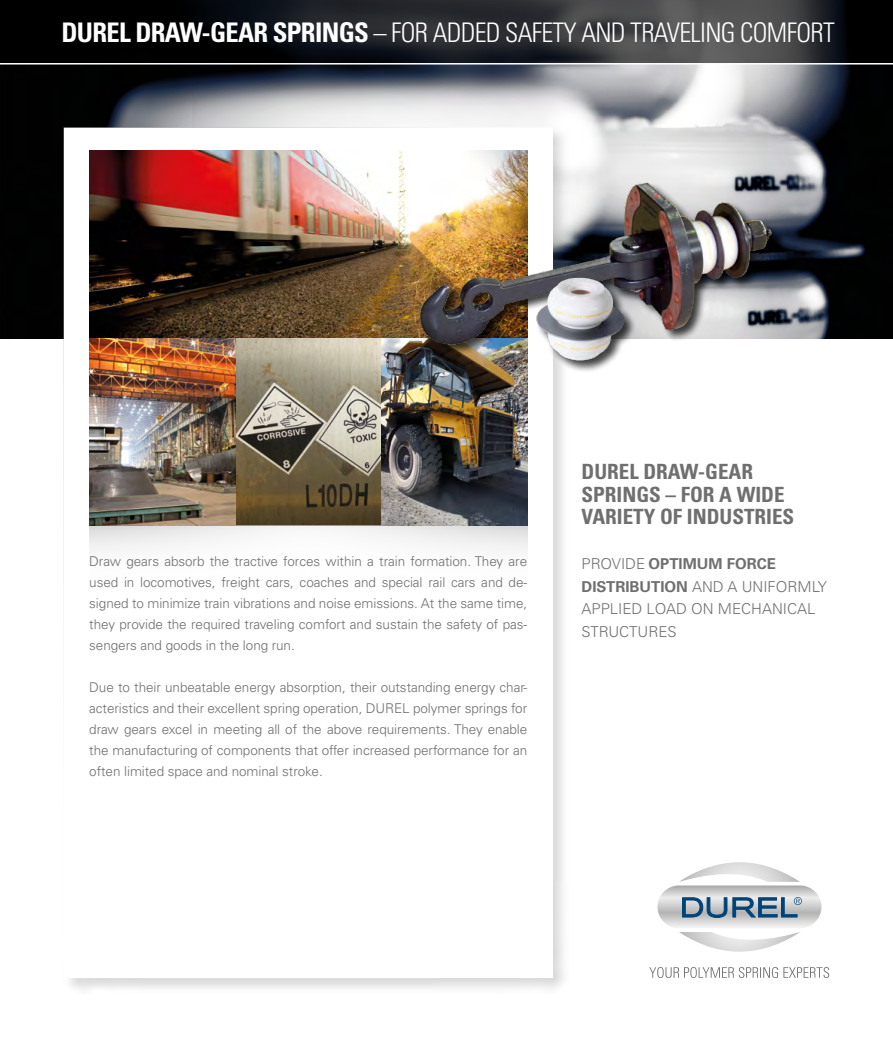
<style>
.page{position:relative;width:893px;height:1063px;background:#fff}
.page>*{position:absolute;margin:0;border:0;box-sizing:border-box;transform-origin:0 0}
.t1{font:27px "Univers LTCYR 47 Light Cond";letter-spacing:-.025em;color:#fff}
.t2{font:21px/22.5px "Univers LTCYR 67 Bold Cond";color:#706f6f}
.t3{font:300 15px/22.5px "Univers LTCYR 45";color:#706f6f}
.t4{font:700 15px "Univers LTCYR 65";color:#706f6f}
.t5{font:300 13.5px/21px "Univers LTCYR 45";letter-spacing:-.005em;color:#706f6f;text-align:justify}
.s1{font-family:"Univers LTCYR 67 Bold Cond"}
.s2{font-family:"Univers LTCYR 45";font-weight:300}
.s3{font-family:"Univers LTCYR 65";font-weight:700}
</style>
<div class="page">
<img style="left:0;top:65px;width:893px;height:273px">
<svg style="left:1px;top:0;width:892px;height:63px;background:#202224"></svg>
<div style="left:63px;top:126px;width:506px;height:868px;background:#000;opacity:.15"></div>
<div style="left:64px;top:128px;width:489px;height:850px;background:#fff"></div>
<img style="left:89px;top:151px;width:438px;height:374px">
<div style="left:89px;top:525px;width:438px;height:100px;background:linear-gradient(to bottom,#f2f2f2,#fff)"></div>
<svg style="left:657px;top:885px;width:164px;height:43px;background:#d2d2d2"></svg>
<svg style="left:682px;top:897px;width:120px;height:21px;background:#7994aa"></svg>
<svg style="left:649px;top:967px;width:180px;height:11px"></svg>
<svg style="left:679px;top:862px;width:121px;height:20px"></svg>
<svg style="left:679px;top:932px;width:121px;height:20px"></svg>
<hr style="left:0;top:0;width:1px;height:64px;background:#000">
<img style="left:413px;top:167px;width:368px;height:202px">
<img style="left:523px;top:204px;width:117px;height:175px">
<hr style="left:0;top:63px;width:893px;height:2px;background:#fff">
<h1 class="t1" style="left:61px;top:14px;width:775px"><span class="s1">DUREL DRAW-GEAR SPRINGS</span> – FOR ADDED SAFETY AND TRAVELING COMFORT</h1>
<p class="t5" style="left:89px;top:550px;width:439px">Draw gears absorb the tractive forces within a train formation. They are used in locomotives, freight cars, coaches and special rail cars and de&shy;signed to minimize train vibrations and noise emissions. At the same time, they provide the required traveling comfort and sustain the safety of pas&shy;sengers and goods in the long run.</p>
<p class="t5" style="left:89px;top:676px;width:439px">Due to their unbeatable energy absorption, their outstanding energy char&shy;acteristics and their excellent spring operation, DUREL polymer springs for draw gears excel in meeting all of the above requirements. They enable the manufacturing of components that offer increased performance for an often limited space and nominal stroke.</p>
<h2 class="t2" style="left:581px;top:460px;width:214px">DUREL DRAW-GEAR<br>SPRINGS – FOR A WIDE<br>VARIETY OF INDUSTRIES</h2>
<p class="t4" style="left:581px;top:554px;width:196px"><span class="s2">PROVIDE</span> OPTIMUM FORCE</p>
<p class="t3" style="left:581px;top:575px;width:247px"><span class="s3">DISTRIBUTION</span> AND A UNIFORMLY<br>APPLIED LOAD ON MECHANICAL<br>STRUCTURES</p>
</div>
